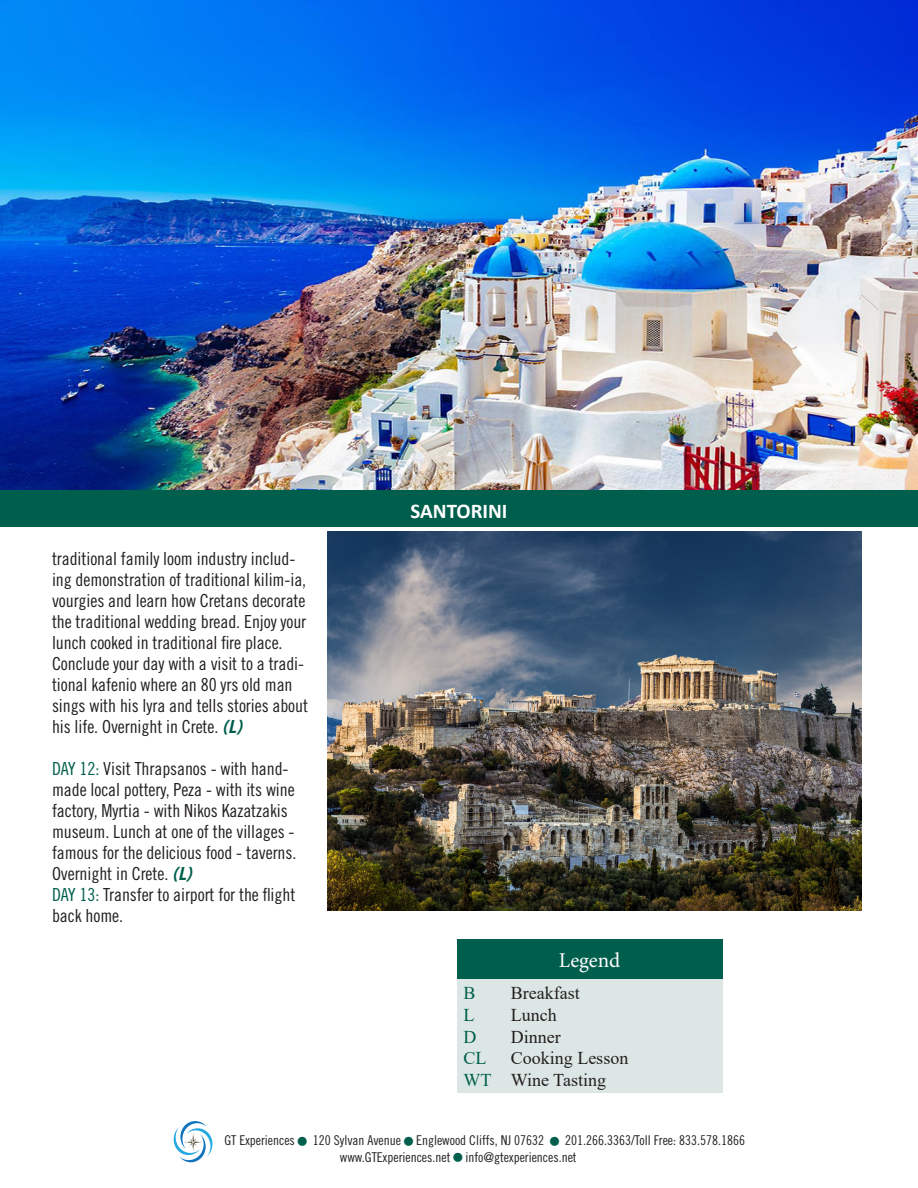
<style>
.page{position:relative;width:918px;height:1188px;background:#fff}
.page>*{position:absolute;margin:0;border:0;box-sizing:border-box;transform-origin:0 0}
.t1{font:700 21px "Calibri";color:#fff}
.t2{font:21px "Minion Pro";color:#fff}
.t3{font:18px/21px "Trade Gothic LT Std Cn 18";letter-spacing:-.005em;color:#231f20}
.t4{font:18px "Times New Roman";color:#231f20}
.t5{font:18px "Times New Roman";color:#005f4c}
.t6{font:13.5px "Trade Gothic LT Std Cn 18";color:#231f20}
.s1{font-family:"Trade Gothic LT Std";font-weight:700;font-style:italic;color:#005f4c}
.s2{color:#005f4c}
</style>
<div class="page">
<img style="left:0;top:0;width:918px;height:490px">
<div style="left:0;top:490px;width:918px;height:37px;background:#005f4c"></div>
<img style="left:328px;top:531px;width:534px;height:380px">
<div style="left:457px;top:965px;width:265px;height:128px;background:#dce6e4"></div>
<div style="left:457px;top:939px;width:265px;height:40px;background:#005f4c"></div>
<svg style="left:174px;top:1121px;width:38px;height:41px"></svg>
<p class="t3" style="left:52px;top:548px;width:258px">traditional family loom industry includ&shy;ing demonstration of traditional kilim-ia, vourgies and learn how Cretans decorate the traditional wedding bread. Enjoy your lunch cooked in traditional fire place.<br>Conclude your day with a visit to a tradi&shy;tional kafenio where an 80 yrs old man sings with his lyra and tells stories about his life. Overnight in Crete. <span class="s1">(L)</span></p>
<p class="t3" style="left:52px;top:758px;width:246px"><span class="s2">DAY 12:</span> Visit Thrapsanos - with hand&shy;made local pottery, Peza - with its wine factory, Myrtia - with Nikos Kazatzakis museum. Lunch at one of the villages - famous for the delicious food - taverns.<br>Overnight in Crete. <span class="s1">(L)</span></p>
<p class="t3" style="left:52px;top:884px;width:245px"><span class="s2">DAY 13:</span> Transfer to airport for the flight back home.</p>
<p class="t1" style="left:410px;top:496px;width:99px">SANTORINI</p>
<p class="t2" style="left:559px;top:946px;width:63px">Legend</p>
<p class="t5" style="left:464px;top:981px;width:14px">B</p>
<p class="t4" style="left:511px;top:981px;width:70px">Breakfast</p>
<p class="t5" style="left:464px;top:1002px;width:12px">L</p>
<p class="t4" style="left:511px;top:1002px;width:47px">Lunch</p>
<p class="t5" style="left:464px;top:1024px;width:14px">D</p>
<p class="t4" style="left:511px;top:1024px;width:51px">Dinner</p>
<p class="t5" style="left:464px;top:1045px;width:25px">CL</p>
<p class="t4" style="left:511px;top:1045px;width:119px">Cooking Lesson</p>
<p class="t4" style="left:464px;top:1067px;width:144px"><span class="s2">WT</span> Wine Tasting</p>
<p class="t6" style="left:224px;top:1133px;width:522px">GT Experiences <span class="s2">■</span> 120 Sylvan Avenue <span class="s2">■</span> Englewood Cliffs, NJ 07632 <span class="s2">■</span> 201.266.3363/Toll Free: 833.578.1866</p>
<p class="t6" style="left:340px;top:1149px;width:238px">www.GTExperiences.net <span class="s2">■</span> info@gtexperiences.net</p>
</div>
